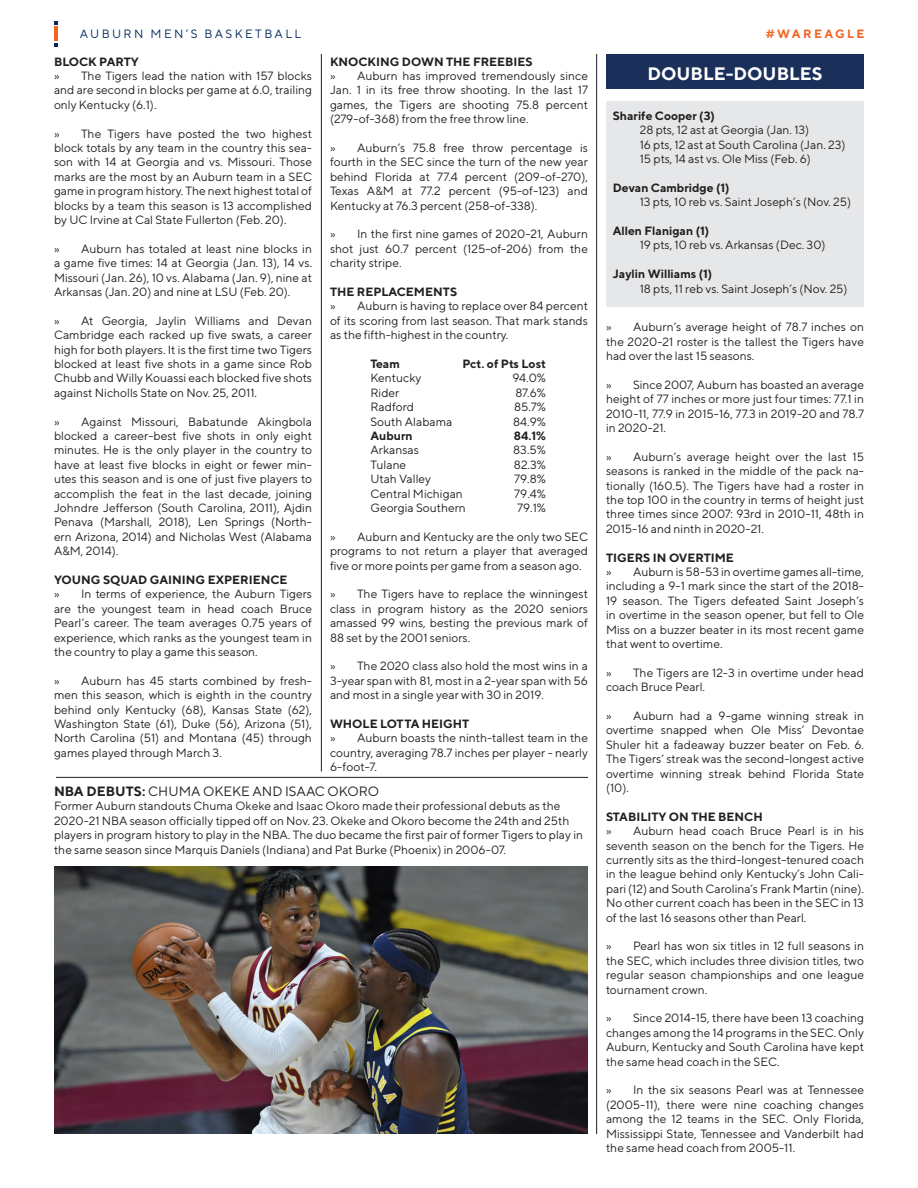
<style>
.page{position:relative;width:918px;height:1188px;background:#fff}
.page>*{position:absolute;margin:0;border:0;box-sizing:border-box;transform-origin:0 0}
.t1{font:700 18px "TT Norms";color:#fff}
.t2{font:13.5px "TT Norms";color:#231f20}
.t3{font:12px/14.4px "TT Norms";color:#231f20;text-align:justify}
.t4{font:700 12px "TT Norms";color:#231f20}
.t5{font:12px "TT Norms";letter-spacing:.2em;color:#00295c}
.t6{font:700 12px "TT Norms";letter-spacing:.2em;color:#f36421}
.s1{font-weight:700}
</style>
<div class="page">
<hr style="left:54px;top:27px;width:4px;height:14px;background:#f36421">
<svg style="left:54px;top:21px;width:4px;height:4px"></svg>
<svg style="left:54px;top:43px;width:4px;height:3px"></svg>
<hr style="left:321px;top:54px;width:1px;height:717px;background:#231f20">
<hr style="left:596px;top:54px;width:1px;height:1080px;background:#231f20">
<hr style="left:56px;top:777px;width:532px;height:1px;background:#231f20">
<img style="left:54px;top:866px;width:534px;height:268px">
<div style="left:606px;top:54px;width:258px;height:35px;background:#1a2f5a"></div>
<div style="left:606px;top:102px;width:258px;height:205px;background:#e6e7e9"></div>
<p class="t5" style="left:80px;top:26px;width:223px">AUBURN MEN’S BASKETBALL</p>
<p class="t6" style="left:766px;top:26px;width:100px">#WAREAGLE</p>
<p class="t4" style="left:54px;top:54px;width:86px">BLOCK PARTY</p>
<p class="t3" style="left:54px;top:68px;width:260px">» The Tigers lead the nation with 157 blocks and are second in blocks per game at 6.0, trailing only Kentucky (6.1).</p>
<p class="t3" style="left:54px;top:126px;width:260px">» The Tigers have posted the two highest block totals by any team in the country this sea&shy;son with 14 at Georgia and vs. Missouri. Those marks are the most by an Auburn team in a SEC game in program history. The next highest total of blocks by a team this season is 13 accomplished by UC Irvine at Cal State Fullerton (Feb. 20).</p>
<p class="t3" style="left:54px;top:241px;width:260px">» Auburn has totaled at least nine blocks in a game five times: 14 at Georgia (Jan. 13), 14 vs.<br>Missouri (Jan. 26), 10 vs. Alabama (Jan. 9), nine at Arkansas (Jan. 20) and nine at LSU (Feb. 20).</p>
<p class="t3" style="left:54px;top:313px;width:260px">» At Georgia, Jaylin Williams and Devan Cambridge each racked up five swats, a career high for both players. It is the first time two Tigers blocked at least five shots in a game since Rob Chubb and Willy Kouassi each blocked five shots against Nicholls State on Nov. 25, 2011.</p>
<p class="t3" style="left:54px;top:414px;width:260px">» Against Missouri, Babatunde Akingbola blocked a career-best five shots in only eight minutes. He is the only player in the country to have at least five blocks in eight or fewer min&shy;utes this season and is one of just five players to accomplish the feat in the last decade, joining Johndre Jefferson (South Carolina, 2011), Ajdin Penava (Marshall, 2018), Len Springs (North&shy;ern Arizona, 2014) and Nicholas West (Alabama A&amp;M, 2014).</p>
<p class="t4" style="left:54px;top:572px;width:235px">YOUNG SQUAD GAINING EXPERIENCE</p>
<p class="t3" style="left:54px;top:587px;width:260px">» In terms of experience, the Auburn Tigers are the youngest team in head coach Bruce Pearl’s career. The team averages 0.75 years of experience, which ranks as the youngest team in the country to play a game this season.</p>
<p class="t3" style="left:54px;top:673px;width:260px">» Auburn has 45 starts combined by fresh&shy;men this season, which is eighth in the country behind only Kentucky (68), Kansas State (62), Washington State (61), Duke (56), Arizona (51), North Carolina (51) and Montana (45) through games played through March 3.</p>
<p class="t2" style="left:54px;top:783px;width:327px"><span class="s1">NBA DEBUTS:</span> CHUMA OKEKE AND ISAAC OKORO</p>
<p class="t3" style="left:54px;top:799px;width:531px;text-align:left">Former Auburn standouts Chuma Okeke and Isaac Okoro made their professional debuts as the 2020-21 NBA season officially tipped off on Nov. 23. Okeke and Okoro become the 24th and 25th players in program history to play in the NBA. The duo became the first pair of former Tigers to play in the same season since Marquis Daniels (Indiana) and Pat Burke (Phoenix) in 2006-07.</p>
<p class="t4" style="left:330px;top:54px;width:204px">KNOCKING DOWN THE FREEBIES</p>
<p class="t3" style="left:330px;top:68px;width:260px">» Auburn has improved tremendously since Jan. 1 in its free throw shooting. In the last 17 games, the Tigers are shooting 75.8 percent (279-of-368) from the free throw line.</p>
<p class="t3" style="left:330px;top:140px;width:260px">» Auburn’s 75.8 free throw percentage is fourth in the SEC since the turn of the new year behind Florida at 77.4 percent (209-of-270), Texas A&amp;M at 77.2 percent (95-of-123) and Kentucky at 76.3 percent (258-of-338).</p>
<p class="t3" style="left:330px;top:227px;width:260px">» In the first nine games of 2020-21, Auburn shot just 60.7 percent (125-of-206) from the charity stripe.</p>
<p class="t4" style="left:330px;top:284px;width:129px">THE REPLACEMENTS</p>
<p class="t3" style="left:330px;top:299px;width:260px">» Auburn is having to replace over 84 percent of its scoring from last season. That mark stands as the fifth-highest in the country.</p>
<p class="t4" style="left:370px;top:356px;width:31px">Team</p>
<p class="t4" style="left:462px;top:356px;width:85px">Pct. of Pts Lost</p>
<p class="t3" style="left:370px;top:371px;width:52px">Kentucky</p>
<p class="t3" style="left:512px;top:371px;width:35px">94.0%</p>
<p class="t3" style="left:370px;top:385px;width:30px">Rider</p>
<p class="t3" style="left:515px;top:385px;width:32px">87.6%</p>
<p class="t3" style="left:370px;top:399px;width:45px">Radford</p>
<p class="t3" style="left:514px;top:399px;width:33px">85.7%</p>
<p class="t3" style="left:370px;top:414px;width:84px">South Alabama</p>
<p class="t3" style="left:513px;top:414px;width:34px">84.9%</p>
<p class="t4" style="left:370px;top:428px;width:44px">Auburn</p>
<p class="t4" style="left:514px;top:428px;width:34px">84.1%</p>
<p class="t3" style="left:370px;top:443px;width:50px">Arkansas</p>
<p class="t3" style="left:513px;top:443px;width:34px">83.5%</p>
<p class="t3" style="left:370px;top:457px;width:37px">Tulane</p>
<p class="t3" style="left:514px;top:457px;width:34px">82.3%</p>
<p class="t3" style="left:370px;top:471px;width:62px">Utah Valley</p>
<p class="t3" style="left:514px;top:471px;width:33px">79.8%</p>
<p class="t3" style="left:370px;top:486px;width:94px">Central Michigan</p>
<p class="t3" style="left:514px;top:486px;width:33px">79.4%</p>
<p class="t3" style="left:370px;top:500px;width:97px">Georgia Southern</p>
<p class="t3" style="left:517px;top:500px;width:30px">79.1%</p>
<p class="t3" style="left:330px;top:529px;width:260px">» Auburn and Kentucky are the only two SEC programs to not return a player that averaged five or more points per game from a season ago.</p>
<p class="t3" style="left:330px;top:587px;width:260px">» The Tigers have to replace the winningest class in program history as the 2020 seniors amassed 99 wins, besting the previous mark of 88 set by the 2001 seniors.</p>
<p class="t3" style="left:330px;top:659px;width:260px">» The 2020 class also hold the most wins in a 3-year span with 81, most in a 2-year span with 56 and most in a single year with 30 in 2019.</p>
<p class="t4" style="left:330px;top:716px;width:141px">WHOLE LOTTA HEIGHT</p>
<p class="t3" style="left:330px;top:731px;width:260px">» Auburn boasts the ninth-tallest team in the country, averaging 78.7 inches per player - nearly 6-foot-7.</p>
<p class="t1" style="left:647px;top:62px;width:177px">DOUBLE-DOUBLES</p>
<p class="t4" style="left:613px;top:108px;width:104px">Sharife Cooper (3)</p>
<p class="t3" style="left:640px;top:123px;width:171px">28 pts, 12 ast at Georgia (Jan. 13)</p>
<p class="t3" style="left:640px;top:137px;width:207px">16 pts, 12 ast at South Carolina (Jan. 23)</p>
<p class="t3" style="left:640px;top:151px;width:173px">15 pts, 14 ast vs. Ole Miss (Feb. 6)</p>
<p class="t4" style="left:613px;top:180px;width:118px">Devan Cambridge (1)</p>
<p class="t3" style="left:640px;top:195px;width:213px">13 pts, 10 reb vs. Saint Joseph’s (Nov. 25)</p>
<p class="t4" style="left:613px;top:223px;width:98px">Allen Flanigan (1)</p>
<p class="t3" style="left:640px;top:238px;width:187px">19 pts, 10 reb vs. Arkansas (Dec. 30)</p>
<p class="t4" style="left:613px;top:266px;width:101px">Jaylin Williams (1)</p>
<p class="t3" style="left:640px;top:281px;width:209px">18 pts, 11 reb vs. Saint Joseph’s (Nov. 25)</p>
<p class="t3" style="left:606px;top:320px;width:260px">» Auburn’s average height of 78.7 inches on the 2020-21 roster is the tallest the Tigers have had over the last 15 seasons.</p>
<p class="t3" style="left:606px;top:377px;width:260px">» Since 2007, Auburn has boasted an average height of 77 inches or more just four times: 77.1 in 2010-11, 77.9 in 2015-16, 77.3 in 2019-20 and 78.7 in 2020-21.</p>
<p class="t3" style="left:606px;top:449px;width:260px">» Auburn’s average height over the last 15 seasons is ranked in the middle of the pack na&shy;tionally (160.5). The Tigers have had a roster in the top 100 in the country in terms of height just three times since 2007: 93rd in 2010-11, 48th in 2015-16 and ninth in 2020-21.</p>
<p class="t4" style="left:606px;top:550px;width:129px">TIGERS IN OVERTIME</p>
<p class="t3" style="left:606px;top:564px;width:260px">» Auburn is 58-53 in overtime games all-time, including a 9-1 mark since the start of the 2018- 19 season. The Tigers defeated Saint Joseph’s in overtime in the season opener, but fell to Ole Miss on a buzzer beater in its most recent game that went to overtime.</p>
<p class="t3" style="left:606px;top:665px;width:260px">» The Tigers are 12-3 in overtime under head coach Bruce Pearl.</p>
<p class="t3" style="left:606px;top:708px;width:260px">» Auburn had a 9-game winning streak in overtime snapped when Ole Miss’ Devontae Shuler hit a fadeaway buzzer beater on Feb. 6.<br>The Tigers’ streak was the second-longest active overtime winning streak behind Florida State (10).</p>
<p class="t4" style="left:606px;top:809px;width:158px">STABILITY ON THE BENCH</p>
<p class="t3" style="left:606px;top:824px;width:260px">» Auburn head coach Bruce Pearl is in his seventh season on the bench for the Tigers. He currently sits as the third-longest-tenured coach in the league behind only Kentucky’s John Cali&shy;pari (12) and South Carolina’s Frank Martin (nine).<br>No other current coach has been in the SEC in 13 of the last 16 seasons other than Pearl.</p>
<p class="t3" style="left:606px;top:939px;width:260px">» Pearl has won six titles in 12 full seasons in the SEC, which includes three division titles, two regular season championships and one league tournament crown.</p>
<p class="t3" style="left:606px;top:1011px;width:260px">» Since 2014-15, there have been 13 coaching changes among the 14 programs in the SEC. Only Auburn, Kentucky and South Carolina have kept the same head coach in the SEC.</p>
<p class="t3" style="left:606px;top:1083px;width:260px">» In the six seasons Pearl was at Tennessee (2005-11), there were nine coaching changes among the 12 teams in the SEC. Only Florida, Mississippi State, Tennessee and Vanderbilt had the same head coach from 2005-11.</p>
</div>
